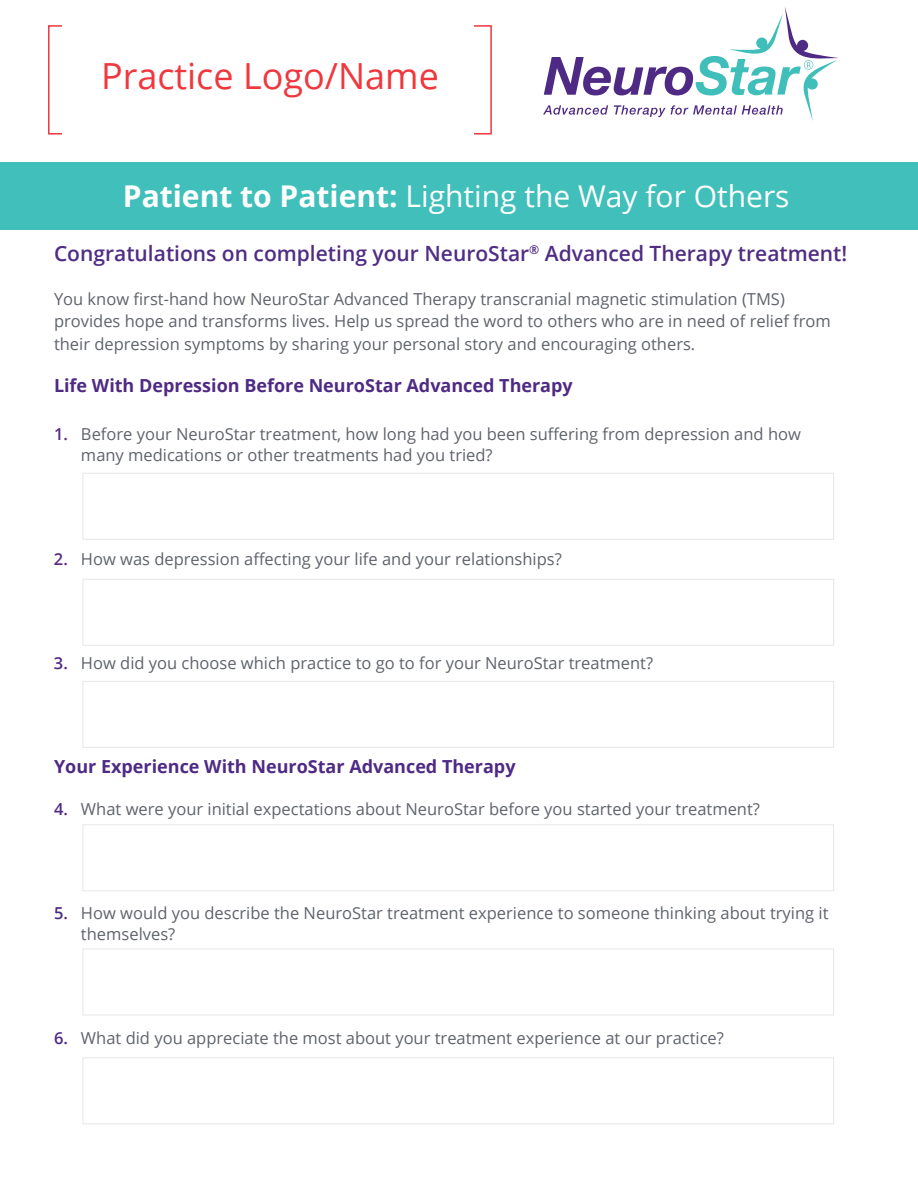
<style>
.page{position:relative;width:918px;height:1188px;background:#fff}
.page>*{position:absolute;margin:0;border:0;box-sizing:border-box;transform-origin:0 0}
.t1{font:36px "Open Sans";color:#ef373e}
.t2{font:30px "Open Sans";color:#fff}
.t3{font:600 21px "Open Sans";color:#502d83}
.t4{font:700 18px "Open Sans";color:#4f2a84}
.t5{font:16.5px/22.5px "Open Sans";color:#5f636a}
.s1{font-weight:700}
.s2{font-weight:600;color:#582d82}
.s3{font-weight:600;color:#4f2a84}
</style>
<div class="page">
<div style="left:0;top:162px;width:918px;height:68px;background:#40bfbb"></div>
<svg style="left:543px;top:7px;width:295px;height:114px"></svg>
<div style="left:83px;top:473px;width:751px;height:67px;border:1px solid #e6e7e8"></div>
<div style="left:83px;top:579px;width:751px;height:67px;border:1px solid #e6e7e8"></div>
<div style="left:83px;top:681px;width:751px;height:67px;border:1px solid #e6e7e8"></div>
<div style="left:83px;top:949px;width:751px;height:66px;border:1px solid #e6e7e8"></div>
<div style="left:83px;top:1057px;width:751px;height:67px;border:1px solid #e6e7e8"></div>
<div style="left:83px;top:824px;width:751px;height:67px;border:1px solid #e6e7e8"></div>
<h1 class="t1" style="left:101px;top:51px;width:339px">Practice Logo/Name</h1>
<h2 class="t2" style="left:123px;top:176px;width:668px"><span class="s1">Patient to Patient:</span> Lighting the Way for Others</h2>
<p class="t3" style="left:54px;top:239px;width:795px">Congratulations on completing your NeuroStar<sup>®</sup> Advanced Therapy treatment!</p>
<p class="t5" style="left:54px;top:287px;width:778px">You know first-hand how NeuroStar Advanced Therapy transcranial magnetic stimulation (TMS) provides hope and transforms lives. Help us spread the word to others who are in need of relief from their depression symptoms by sharing your personal story and encouraging others.</p>
<p class="t4" style="left:54px;top:372px;width:520px">Life With Depression Before NeuroStar Advanced Therapy</p>
<p class="t5" style="left:81px;top:423px;width:721px;line-height:21px;text-indent:-27px"><span class="s2">1.</span> Before your NeuroStar treatment, how long had you been suffering from depression and how many medications or other treatments had you tried?</p>
<p class="t5" style="left:54px;top:547px;width:509px"><span class="s2">2.</span> How was depression affecting your life and your relationships?</p>
<p class="t5" style="left:54px;top:651px;width:601px"><span class="s3">3.</span> How did you choose which practice to go to for your NeuroStar treatment?</p>
<p class="t4" style="left:54px;top:754px;width:463px">Your Experience With NeuroStar Advanced Therapy</p>
<p class="t5" style="left:54px;top:797px;width:707px"><span class="s3">4.</span> What were your initial expectations about NeuroStar before you started your treatment?</p>
<p class="t5" style="left:81px;top:902px;width:749px;line-height:21px;text-indent:-27px"><span class="s3">5.</span> How would you describe the NeuroStar treatment experience to someone thinking about trying it themselves?</p>
<p class="t5" style="left:54px;top:1026px;width:671px"><span class="s3">6.</span> What did you appreciate the most about your treatment experience at our practice?</p>
</div>
